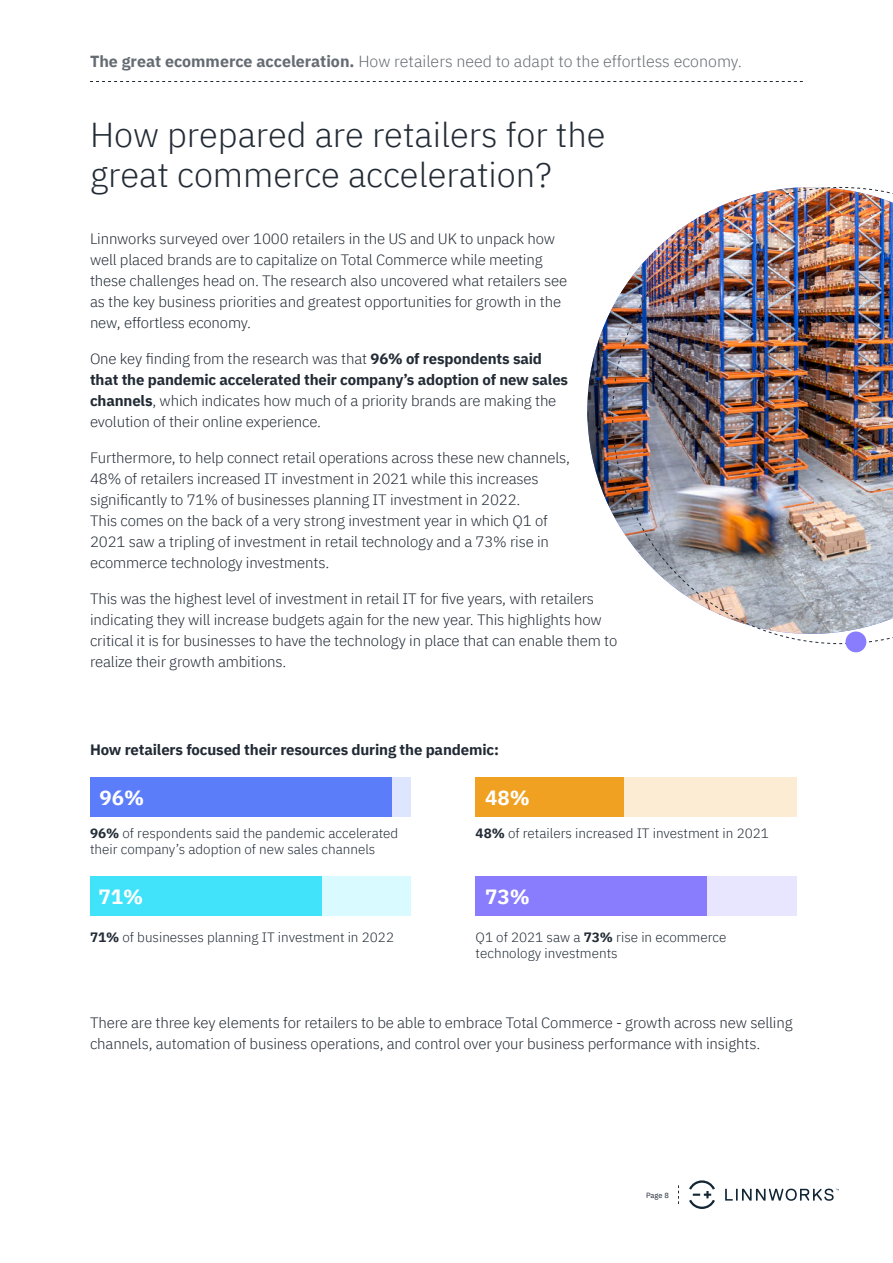
<style>
.page{position:relative;width:893px;height:1263px;background:#fff}
.page>*{position:absolute;margin:0;border:0;box-sizing:border-box;transform-origin:0 0}
.t1{font:300 34.5px/40.5px "IBM Plex Sans";color:#222b35}
.t2{font:700 20.55px "IBM Plex Sans";color:#fff}
.t3{font:300 16.05px "IBM Plex Sans";color:#646b72}
.t4{font:300 15px/21px "IBM Plex Sans";letter-spacing:-.01em;color:#222b35}
.t5{font:700 15px "IBM Plex Sans";letter-spacing:-.01em;color:#222b35}
.t6{font:300 13.5px/16.2px "IBM Plex Sans";color:#222b36}
.t7{font:7.5px "IBM Plex Sans";color:#212b36}
.s1{font-weight:700}
</style>
<div class="page">
<svg style="left:678px;top:1185px;width:1px;height:19px"></svg>
<svg style="left:725px;top:1188px;width:114px;height:13px"></svg>
<svg style="left:689px;top:1180px;width:26px;height:29px"></svg>
<img style="left:587px;top:308px;width:25px;height:205px">
<img style="left:612px;top:187px;width:281px;height:457px">
<div style="left:845px;top:631px;width:21px;height:21px;background:#897dfd;border-radius:50%"></div>
<svg style="left:90px;top:81px;width:713px;height:1px"></svg>
<div style="left:90px;top:777px;width:32px;height:40px;background:#5c7dfa"></div>
<div style="left:122px;top:777px;width:32px;height:40px;background:#5c7dfa"></div>
<div style="left:154px;top:777px;width:32px;height:40px;background:#5c7dfa"></div>
<div style="left:282px;top:777px;width:32px;height:40px;background:#5c7dfa"></div>
<div style="left:186px;top:777px;width:32px;height:40px;background:#5c7dfa"></div>
<div style="left:218px;top:777px;width:32px;height:40px;background:#5c7dfa"></div>
<div style="left:250px;top:777px;width:32px;height:40px;background:#5c7dfa"></div>
<div style="left:346px;top:777px;width:32px;height:40px;background:#5c7dfa"></div>
<div style="left:378px;top:777px;width:32px;height:40px;background:#dee5fe"></div>
<div style="left:378px;top:777px;width:14px;height:40px;background:#5c7dfa"></div>
<div style="left:314px;top:777px;width:32px;height:40px;background:#5c7dfa"></div>
<div style="left:476px;top:777px;width:32px;height:40px;background:#f0a121"></div>
<div style="left:508px;top:777px;width:32px;height:40px;background:#f0a121"></div>
<div style="left:540px;top:777px;width:32px;height:40px;background:#f0a121"></div>
<div style="left:668px;top:777px;width:32px;height:40px;background:#fcecd3"></div>
<div style="left:572px;top:777px;width:32px;height:40px;background:#f0a121"></div>
<div style="left:604px;top:777px;width:32px;height:40px;background:#fcecd3"></div>
<div style="left:636px;top:777px;width:32px;height:40px;background:#fcecd3"></div>
<div style="left:732px;top:777px;width:32px;height:40px;background:#fcecd3"></div>
<div style="left:764px;top:777px;width:32px;height:40px;background:#fcecd3"></div>
<div style="left:700px;top:777px;width:32px;height:40px;background:#fcecd3"></div>
<div style="left:603px;top:777px;width:21px;height:40px;background:#f0a121"></div>
<div style="left:90px;top:876px;width:32px;height:40px;background:#40e3fa"></div>
<div style="left:122px;top:876px;width:32px;height:40px;background:#40e3fa"></div>
<div style="left:154px;top:876px;width:32px;height:40px;background:#40e3fa"></div>
<div style="left:282px;top:876px;width:32px;height:40px;background:#40e3fa"></div>
<div style="left:186px;top:876px;width:32px;height:40px;background:#40e3fa"></div>
<div style="left:218px;top:876px;width:32px;height:40px;background:#40e3fa"></div>
<div style="left:250px;top:876px;width:32px;height:40px;background:#40e3fa"></div>
<div style="left:346px;top:876px;width:32px;height:40px;background:#d9fafe"></div>
<div style="left:378px;top:876px;width:32px;height:40px;background:#d9fafe"></div>
<div style="left:314px;top:876px;width:32px;height:40px;background:#d9fafe"></div>
<div style="left:314px;top:876px;width:8px;height:40px;background:#40e3fa"></div>
<div style="left:476px;top:876px;width:32px;height:40px;background:#897dfd"></div>
<div style="left:508px;top:876px;width:32px;height:40px;background:#897dfd"></div>
<div style="left:540px;top:876px;width:32px;height:40px;background:#897dfd"></div>
<div style="left:668px;top:876px;width:32px;height:40px;background:#897dfd"></div>
<div style="left:572px;top:876px;width:32px;height:40px;background:#897dfd"></div>
<div style="left:604px;top:876px;width:32px;height:40px;background:#897dfd"></div>
<div style="left:636px;top:876px;width:32px;height:40px;background:#897dfd"></div>
<div style="left:732px;top:876px;width:32px;height:40px;background:#e8e5ff"></div>
<div style="left:764px;top:876px;width:32px;height:40px;background:#e8e5ff"></div>
<div style="left:700px;top:876px;width:32px;height:40px;background:#e8e5ff"></div>
<div style="left:699px;top:876px;width:8px;height:40px;background:#897dfd"></div>
<p class="t3" style="left:90px;top:54px;width:653px"><span class="s1">The great ecommerce acceleration.</span> How retailers need to adapt to the effortless economy.</p>
<h1 class="t1" style="left:90px;top:117px;width:517px">How prepared are retailers for the great commerce acceleration?</h1>
<p class="t4" style="left:90px;top:229px;width:479px">Linnworks surveyed over 1000 retailers in the US and UK to unpack how well placed brands are to capitalize on Total Commerce while meeting these challenges head on. The research also uncovered what retailers see as the key business priorities and greatest opportunities for growth in the new, effortless economy.</p>
<p class="t4" style="left:90px;top:347px;width:480px">One key finding from the research was that <span class="s1">96% of respondents said that the pandemic accelerated their company’s adoption of new sales channels</span>, which indicates how much of a priority brands are making the evolution of their online experience.</p>
<p class="t4" style="left:90px;top:448px;width:482px">Furthermore, to help connect retail operations across these new channels, 48% of retailers increased IT investment in 2021 while this increases significantly to 71% of businesses planning IT investment in 2022.<br>This comes on the back of a very strong investment year in which Q1 of 2021 saw a tripling of investment in retail technology and a 73% rise in ecommerce technology investments.</p>
<p class="t4" style="left:90px;top:587px;width:529px">This was the highest level of investment in retail IT for five years, with retailers indicating they will increase budgets again for the new year. This highlights how critical it is for businesses to have the technology in place that can enable them to realize their growth ambitions.</p>
<p class="t5" style="left:90px;top:744px;width:411px">How retailers focused their resources during the pandemic:</p>
<h2 class="t2" style="left:100px;top:789px;width:46px">96%</h2>
<h2 class="t2" style="left:485px;top:789px;width:46px">48%</h2>
<p class="t6" style="left:90px;top:826px;width:310px"><span class="s1">96%</span> of respondents said the pandemic accelerated their company’s adoption of new sales channels</p>
<p class="t6" style="left:476px;top:826px;width:295px"><span class="s1">48%</span> of retailers increased IT investment in 2021</p>
<h2 class="t2" style="left:99px;top:888px;width:46px">71%</h2>
<h2 class="t2" style="left:485px;top:888px;width:46px">73%</h2>
<p class="t6" style="left:90px;top:930px;width:306px"><span class="s1">71%</span> of businesses planning IT investment in 2022</p>
<p class="t6" style="left:476px;top:930px;width:252px">Q1 of 2021 saw a <span class="s1">73%</span> rise in ecommerce technology investments</p>
<p class="t4" style="left:90px;top:1014px;width:704px">There are three key elements for retailers to be able to embrace Total Commerce - growth across new selling channels, automation of business operations, and control over your business performance with insights.</p>
<p class="t7" style="left:646px;top:1192px;width:24px">Page 8</p>
</div>
